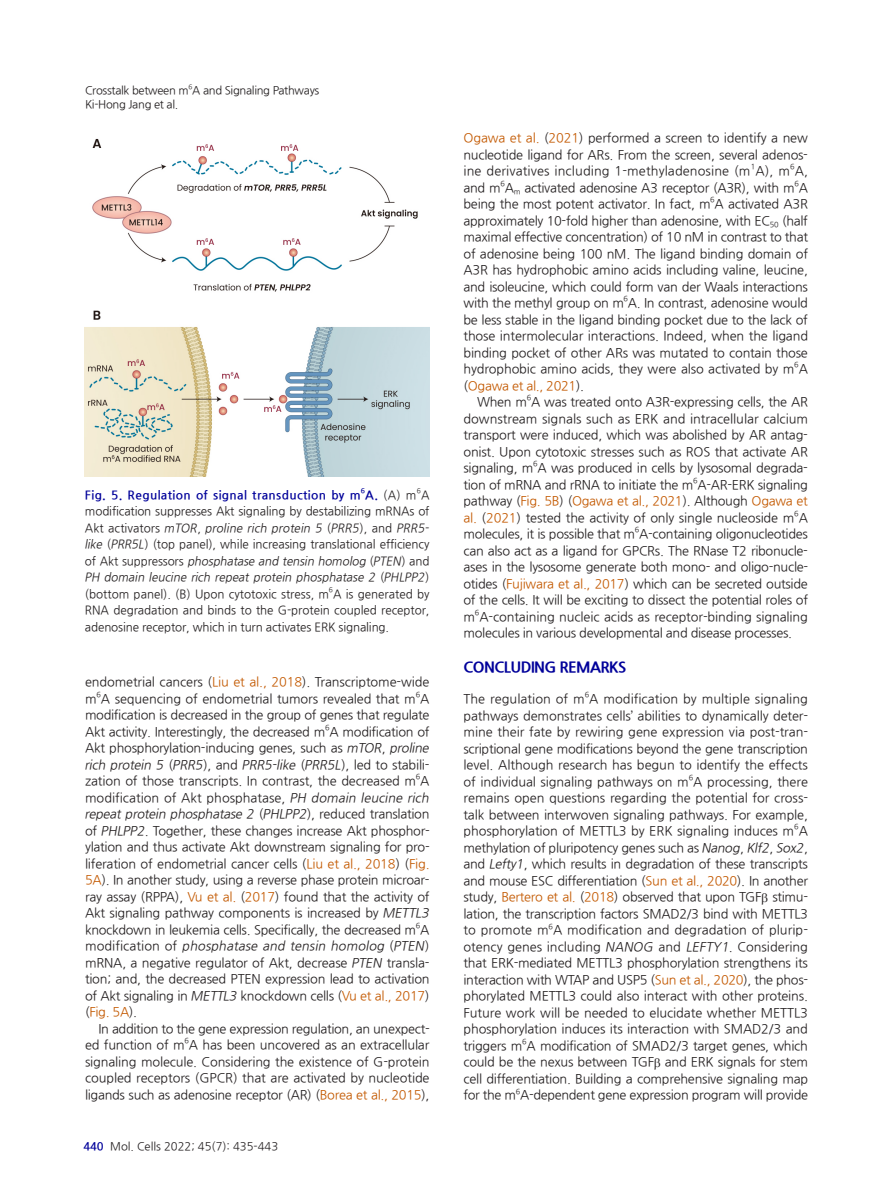
<style>
.page{position:relative;width:893px;height:1191px;background:#fff}
.page>*{position:absolute;margin:0;border:0;box-sizing:border-box;transform-origin:0 0}
.t1{font:800 15px "Nanum Gothic";letter-spacing:-.04em;color:#00009a}
.t2{font:12.75px/16.5px "Nanum Gothic";letter-spacing:-.02em;color:#231f20;text-align:justify}
.t3{font:12.75px "Nanum Gothic";letter-spacing:.005em;color:#231f20}
.t4{font:12px/16.5px "Nanum Gothic";letter-spacing:-.01em;color:#231f20}
.t5{font:700 12px "Nanum Gothic";letter-spacing:.03em;color:#00009a}
.t6{font:11.25px "Nanum Gothic";letter-spacing:-.025em;color:#231f20}
.t7{font:11.25px "Nanum Gothic";color:#231f20}
.t8{font:7.5px "Nanum Gothic";color:#231f20}
.t9{font:7.05px "Nanum Gothic";color:#231f20}
.t10{font:700 7.05px "Nanum Gothic";color:#00009a}
.t11{font:6.6px "Nanum Gothic";color:#231f20}
.s1{font-style:italic}
.s2{font-weight:400;color:#231f20}
.s3{color:#c35900}
.s4{font-weight:700;color:#00009a}
</style>
<div class="page">
<img style="left:85px;top:138px;width:344px;height:338px">
<p class="t11" style="left:188px;top:84px;width:5px">6</p>
<p class="t6" style="left:85px;top:85px;width:236px">Crosstalk between m A and Signaling Pathways</p>
<p class="t6" style="left:85px;top:99px;width:95px">Ki-Hong Jang et al.</p>
<p class="t10" style="left:361px;top:487px;width:6px">6</p>
<p class="t9" style="left:417px;top:488px;width:6px">6</p>
<p class="t4" style="left:84px;top:503px;width:348px">modification suppresses Akt signaling by destabilizing mRNAs of A kt a ct i va to rs <span class="s1">mTOR</span>, <span class="s1">proline rich protein 5</span> (<span class="s1">PRR5</span>) , a n d <span class="s1">PRR5- like</span> (<span class="s1">PRR5L</span>) (top panel), while increasing translational efficiency o f A kt s u p p re s s o rs <span class="s1">phosphatase and tensin homolog</span> (<span class="s1">PTEN</span>) a n d <span class="s1">PH domain leucine rich repeat protein phosphatase 2</span> (<span class="s1">PHLPP2</span>) (bottom panel). (B) Upon cytotoxic stress, m A is generated by</p>
<p class="t5" style="left:85px;top:489px;width:346px">Fig. 5. Regulation of signal transduction by m A. <span class="s2">(A) m A</span></p>
<p class="t9" style="left:329px;top:587px;width:6px">6</p>
<p class="t4" style="left:85px;top:602px;width:346px">RNA degradation and binds to the G-protein coupled receptor, adenosine receptor, which in turn activates ERK signaling.</p>
<p class="t2" style="left:85px;top:674px;width:346px">endometrial cancers (<span class="s3">Liu et al., 2018</span>). Transcriptome-wide m A sequencing of endometrial tumors revealed that m A</p>
<p class="t8" style="left:97px;top:690px;width:6px">6</p>
<p class="t8" style="left:416px;top:690px;width:6px">6</p>
<p class="t2" style="left:85px;top:707px;width:346px">modification is decreased in the group of genes that regulate<br>Akt activity. Interestingly, the decreased m A modification of</p>
<p class="t8" style="left:325px;top:723px;width:6px">6</p>
<p class="t2" style="left:84px;top:740px;width:348px;text-align:left">Akt phosphorylation-inducing genes, such as <span class="s1">mTOR</span>, <span class="s1">proline rich protein 5</span> (<span class="s1">PRR5</span>) , a n d <span class="s1">PRR5-like</span> (<span class="s1">PRR5L</span>) , l e d to s ta b i l i - zation of those transcripts. In contrast, the decreased m A</p>
<p class="t8" style="left:416px;top:773px;width:6px">6</p>
<p class="t2" style="left:84px;top:789px;width:348px;text-align:left">modification of Akt phosphatase, <span class="s1">PH domain leucine rich repeat protein phosphatase 2</span> (<span class="s1">PHLPP2</span>) , re d u ce d t ra n s l a t i o n of <span class="s1">PHLPP2</span>. Together, these changes increase Akt phosphor&shy;ylation and thus activate Akt downstream signaling for pro&shy;liferation of endometrial cancer cells (<span class="s3">Liu et al., 2018</span>) (<span class="s3">Fig.<br>5A</span>). In another study, using a reverse phase protein microar&shy;ray assay (RPPA), <span class="s3">Vu et al.</span> (<span class="s3">2017</span>) found that the activity of Akt signaling pathway components is increased by <span class="s1">METTL3 </span>knockdown in leukemia cells. Specifically, the decreased m A</p>
<p class="t8" style="left:416px;top:921px;width:6px">6</p>
<p class="t2" style="left:85px;top:938px;width:346px">m o d i f i c a t i o n o f <span class="s1">phosphatase and tensin homolog</span> (<span class="s1">PTEN</span>) mRNA, a negative regulator of Akt, decrease <span class="s1">PTEN</span> transla&shy;tion; and, the decreased PTEN expression lead to activation of Akt signaling in <span class="s1">METTL3</span> knockdown cells (<span class="s3">Vu et al., 2017</span>) (<span class="s3">Fig. 5A</span>).</p>
<p class="t2" style="left:85px;top:1020px;width:346px;text-align:right">In addition to the gene expression regulation, an unexpect&shy;ed function of m A has been uncovered as an extracellular</p>
<p class="t8" style="left:185px;top:1037px;width:6px">6</p>
<p class="t2" style="left:85px;top:1053px;width:346px">signaling molecule. Considering the existence of G-protein coupled receptors (GPCR) that are activated by nucleotide ligands such as adenosine receptor (AR) (<span class="s3">Borea et al., 2015</span>),</p>
<p class="t7" style="left:83px;top:1140px;width:196px"><span class="s4">440</span> Mol. Cells 2022; 45(7): 435-443</p>
<p class="t2" style="left:463px;top:130px;width:346px"><span class="s3">Ogawa et al.</span> (<span class="s3">2021</span>) performed a screen to identify a new nucleotide ligand for ARs. From the screen, several adenos&shy;ine derivatives including 1-methyladenosine (m A), m A,</p>
<p class="t8" style="left:751px;top:163px;width:6px">1</p>
<p class="t8" style="left:790px;top:163px;width:6px">6</p>
<p class="t2" style="left:463px;top:179px;width:346px">and m A<sub>m</sub> activated adenosine A3 receptor (A3R), with m A</p>
<p class="t8" style="left:500px;top:180px;width:6px">6</p>
<p class="t8" style="left:794px;top:180px;width:6px">6</p>
<p class="t2" style="left:463px;top:196px;width:346px">being the most potent activator. In fact, m A activated A3R</p>
<p class="t8" style="left:710px;top:196px;width:6px">6</p>
<p class="t2" style="left:463px;top:212px;width:346px">approximately 10-fold higher than adenosine, with EC<sub>50</sub> (half maximal effective concentration) of 10 nM in contrast to that of adenosine being 100 nM. The ligand binding domain of A3R has hydrophobic amino acids including valine, leucine, and isoleucine, which could form van der Waals interactions with the methyl group on m A. In contrast, adenosine would</p>
<p class="t8" style="left:624px;top:295px;width:6px">6</p>
<p class="t2" style="left:463px;top:311px;width:346px">be less stable in the ligand binding pocket due to the lack of those intermolecular interactions. Indeed, when the ligand binding pocket of other ARs was mutated to contain those hydrophobic amino acids, they were also activated by m A</p>
<p class="t8" style="left:794px;top:361px;width:6px">6</p>
<p class="t2" style="left:477px;top:377px;width:332px;text-indent:-14px">(<span class="s3">Ogawa et al., 2021</span>).<br>When m A was treated onto A3R-expressing cells, the AR</p>
<p class="t8" style="left:527px;top:394px;width:6px">6</p>
<p class="t2" style="left:463px;top:410px;width:346px">downstream signals such as ERK and intracellular calcium transport were induced, which was abolished by AR antag&shy;onist. Upon cytotoxic stresses such as ROS that activate AR signaling, m A was produced in cells by lysosomal degrada-</p>
<p class="t8" style="left:533px;top:460px;width:6px">6</p>
<p class="t2" style="left:463px;top:476px;width:346px">tion of mRNA and rRNA to initiate the m A-AR-ERK signaling</p>
<p class="t8" style="left:693px;top:477px;width:6px">6</p>
<p class="t2" style="left:463px;top:493px;width:346px">pathway (<span class="s3">Fig. 5B</span>) (<span class="s3">Ogawa et al., 2021</span>). Although <span class="s3">Ogawa et al.</span> (<span class="s3">2021</span>) tested the activity of only single nucleoside m A</p>
<p class="t8" style="left:794px;top:510px;width:6px">6</p>
<p class="t2" style="left:463px;top:526px;width:346px">molecules, it is possible that m A-containing oligonucleotides</p>
<p class="t8" style="left:635px;top:526px;width:6px">6</p>
<p class="t2" style="left:463px;top:542px;width:346px">can also act as a ligand for GPCRs. The RNase T2 ribonucle&shy;ases in the lysosome generate both mono- and oligo-nucle&shy;otides (<span class="s3">Fujiwara et al., 2017</span>) which can be secreted outside of the cells. It will be exciting to dissect the potential roles of m A-containing nucleic acids as receptor-binding signaling</p>
<p class="t8" style="left:475px;top:609px;width:6px">6</p>
<p class="t2" style="left:463px;top:625px;width:330px">molecules in various developmental and disease processes.</p>
<p class="t1" style="left:463px;top:659px;width:164px">CONCLUDING REMARKS</p>
<p class="t3" style="left:463px;top:693px;width:346px">The regulation of m A modification by multiple signaling</p>
<p class="t8" style="left:585px;top:691px;width:6px">6</p>
<p class="t2" style="left:463px;top:707px;width:346px">pathways demonstrates cells’ abilities to dynamically deter&shy;mine their fate by rewiring gene expression via post-tran&shy;scriptional gene modifications beyond the gene transcription level. Although research has begun to identify the effects of individual signaling pathways on m A processing, there</p>
<p class="t8" style="left:689px;top:774px;width:6px">6</p>
<p class="t2" style="left:463px;top:790px;width:346px">remains open questions regarding the potential for cross&shy;talk between interwoven signaling pathways. For example, phosphorylation of METTL3 by ERK signaling induces m A</p>
<p class="t8" style="left:794px;top:823px;width:6px">6</p>
<p class="t2" style="left:463px;top:839px;width:346px">methylation of pluripotency genes such as <span class="s1">Nanog</span>, <span class="s1">Klf2</span>, <span class="s1">Sox2</span>, and <span class="s1">Lefty1</span>, which results in degradation of these transcripts and mouse ESC differentiation (<span class="s3">Sun et al., 2020</span>). In another study, <span class="s3">Bertero et al.</span> (<span class="s3">2018</span>) observed that upon TGF stimu&shy;lation, the transcription factors SMAD2/3 bind with METTL3 to promote m A modification and degradation of plurip-</p>
<p class="t8" style="left:549px;top:922px;width:6px">6</p>
<p class="t2" style="left:463px;top:938px;width:346px">otency genes including <span class="s1">NANOG</span> and <span class="s1">LEFTY1</span>. Considering that ERK-mediated METTL3 phosphorylation strengthens its interaction with WTAP and USP5 (<span class="s3">Sun et al., 2020</span>), the phos&shy;phorylated METTL3 could also interact with other proteins.<br>Future work will be needed to elucidate whether METTL3 phosphorylation induces its interaction with SMAD2/3 and triggers m A modification of SMAD2/3 target genes, which</p>
<p class="t8" style="left:522px;top:1038px;width:6px">6</p>
<p class="t2" style="left:463px;top:1054px;width:346px">could be the nexus between TGF and ERK signals for stem cell differentiation. Building a comprehensive signaling map for the m A-dependent gene expression program will provide</p>
<p class="t8" style="left:516px;top:1087px;width:6px">6</p>
</div>
